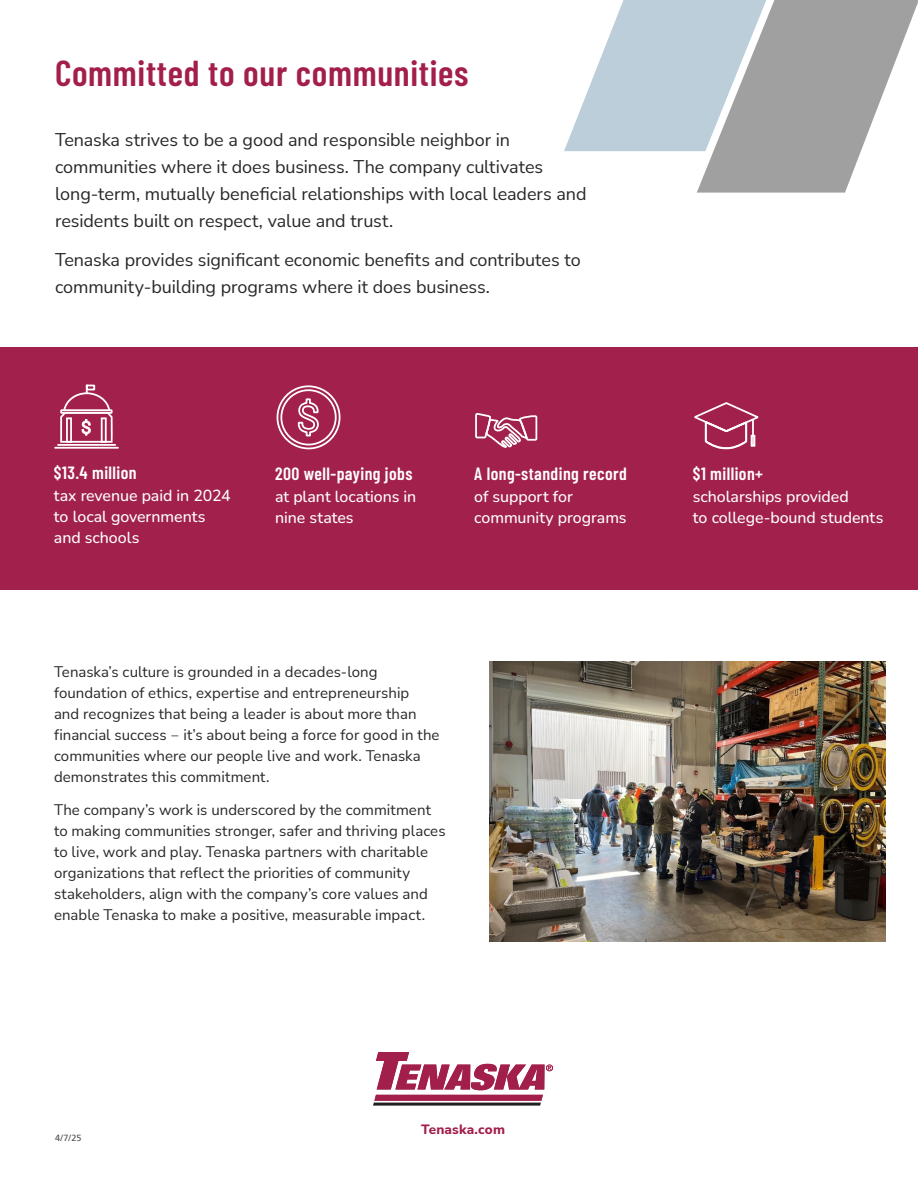
<style>
.page{position:relative;width:918px;height:1188px;background:#fff}
.page>*{position:absolute;margin:0;border:0;box-sizing:border-box;transform-origin:0 0}
.H1A_-_Theme_Type{font:600 36px "Barlow Condensed";letter-spacing:.02em;color:#a31f4a}
.Body_-_Large__12_5pt{font:18px/27px "Nunito Sans";letter-spacing:-.005em;color:#262727}
.t1{font:600 17.7px "Barlow Condensed";letter-spacing:.025em;color:#fff}
.t2{font:500 15.9px/21.3px "Nunito";letter-spacing:-.005em;color:#fff}
.Body_-_Large__12_5pt-2{font:15px/21px "Nunito Sans";letter-spacing:.005em;color:#262727}
.Text_Area{font:800 13.5px "Nunito Sans";letter-spacing:.01em;color:#a21e4b}
.Text_Area-2{font:9px "Frutiger LT Pro";color:#4b4c4d}
</style>
<div class="page">
<svg style="left:564px;top:0;width:354px;height:152px"></svg>
<svg style="left:595px;top:0;width:288px;height:348px"></svg>
<div style="left:0;top:348px;width:918px;height:242px;background:#a2214c"></div>
<svg style="left:373px;top:1052px;width:180px;height:54px"></svg>
<svg style="left:475px;top:413px;width:63px;height:35px"></svg>
<svg style="left:276px;top:385px;width:65px;height:65px"></svg>
<hr style="left:55px;top:447px;width:64px;height:2px;background:#fff">
<hr style="left:57px;top:444px;width:59px;height:2px;background:#fff">
<svg style="left:60px;top:385px;width:53px;height:58px"></svg>
<svg style="left:694px;top:402px;width:65px;height:48px"></svg>
<img style="left:489px;top:662px;width:397px;height:279px">
<p class="H1A_-_Theme_Type" style="left:55px;top:47px;width:415px">Committed to our communities</p>
<p class="Body_-_Large__12_5pt" style="left:55px;top:125px;width:533px">Tenaska strives to be a good and responsible neighbor in communities where it does business. The company cultivates long-term, mutually beneficial relationships with local leaders and residents built on respect, value and trust.</p>
<p class="Body_-_Large__12_5pt" style="left:55px;top:246px;width:527px">Tenaska provides significant economic benefits and contributes to community-building programs where it does business.</p>
<p class="t1" style="left:54px;top:460px;width:84px">$13.4 million</p>
<p class="t2" style="left:54px;top:484px;width:178px">tax revenue paid in 2024 to local governments and schools</p>
<p class="t1" style="left:275px;top:461px;width:139px">200 well-paying jobs</p>
<p class="t2" style="left:275px;top:485px;width:143px">at plant locations in nine states</p>
<p class="t1" style="left:474px;top:461px;width:154px">A long-standing record</p>
<p class="t2" style="left:474px;top:485px;width:154px">of support for community programs</p>
<p class="Body_-_Large__12_5pt-2" style="left:54px;top:660px;width:387px">Tenaska’s culture is grounded in a decades-long foundation of ethics, expertise and entrepreneurship<br>and recognizes that being a leader is about more than financial success ‒ it’s about being a force for good in the communities where our people live and work. Tenaska demonstrates this commitment.</p>
<p class="Body_-_Large__12_5pt-2" style="left:54px;top:799px;width:393px">The company’s work is underscored by the commitment to making communities stronger, safer and thriving places to live, work and play. Tenaska partners with charitable organizations that reflect the priorities of community stakeholders, align with the company’s core values and enable Tenaska to make a positive, measurable impact.</p>
<p class="t1" style="left:693px;top:461px;width:72px">$1 million+</p>
<p class="t2" style="left:693px;top:485px;width:192px">scholarships provided<br>to college-bound students</p>
<p class="Text_Area-2" style="left:55px;top:1132px;width:28px">4/7/25</p>
<p class="Text_Area" style="left:421px;top:1120px;width:85px">Tenaska.com</p>
</div>
